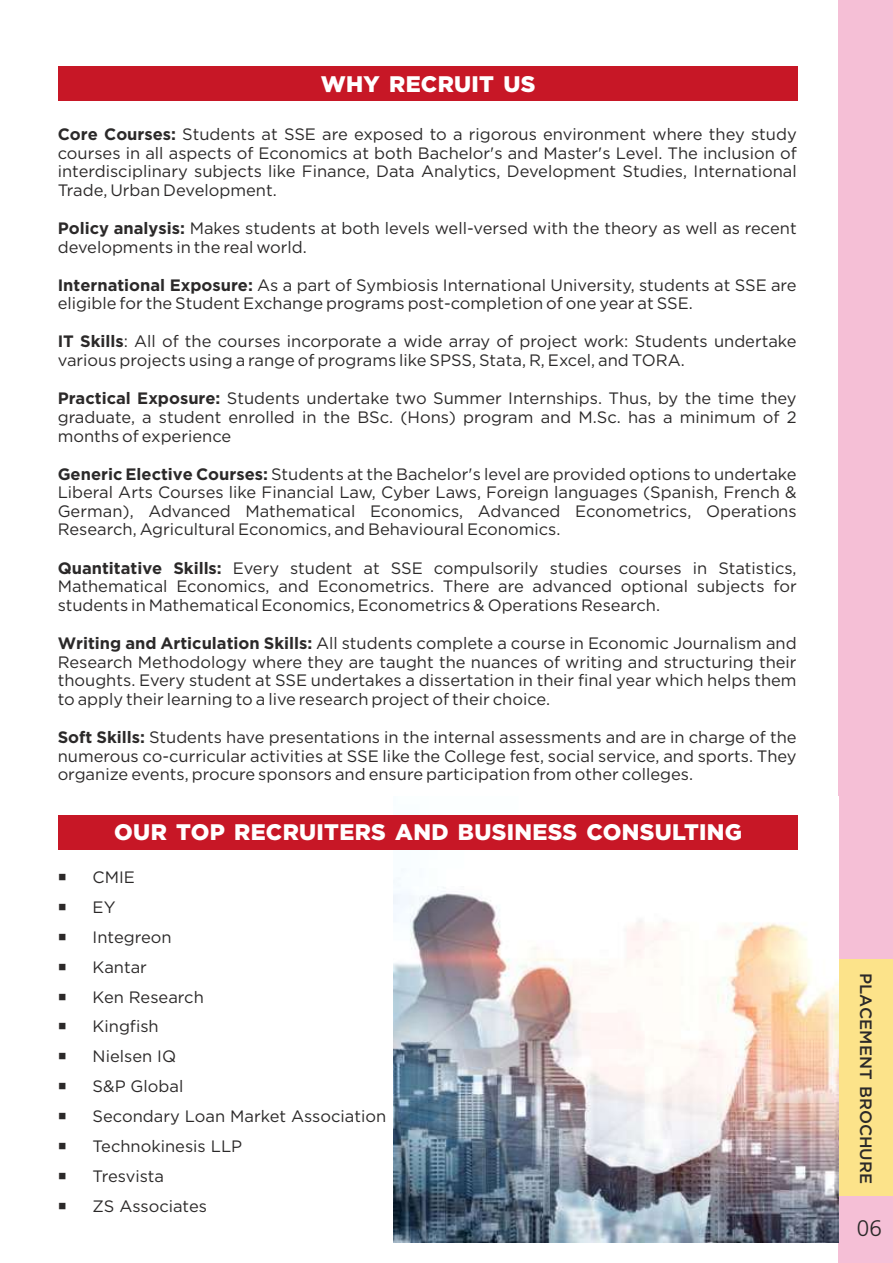
<style>
.page{position:relative;width:893px;height:1263px;background:#fff}
.page>*{position:absolute;margin:0;border:0;box-sizing:border-box;transform-origin:0 0}
.t1{font:900 22.5px "Gotham";letter-spacing:.015em;color:#fff}
.t2{font:22.5px "Bastardus Sans";color:#2b2929}
.t3{font:16.5px/18.6px "Gotham";color:#2b2929;text-align:justify}
.t4{font:500 16.5px "Gotham";color:#2b2929}
.s1{font-weight:700}
</style>
<div class="page">
<div style="left:839px;top:0;width:54px;height:1263px;background:#f5bfd6"></div>
<div style="left:839px;top:960px;width:54px;height:236px;background:#fce38a"></div>
<div style="left:58px;top:66px;width:740px;height:35px;background:#c71726"></div>
<img style="left:394px;top:869px;width:445px;height:373px">
<div style="left:58px;top:815px;width:740px;height:35px;background:#c71726"></div>
<h1 class="t1" style="left:321px;top:74px;width:216px">WHY RECRUIT US</h1>
<p class="t3" style="left:58px;top:126px;width:740px"><span class="s1">Core Courses:</span> Students at SSE are exposed to a rigorous environment where they study courses in all aspects of Economics at both Bachelor's and Master's Level. The inclusion of interdisciplinary subjects like Finance, Data Analytics, Development Studies, International Trade, Urban Development.</p>
<p class="t3" style="left:58px;top:220px;width:740px"><span class="s1">Policy analysis:</span> Makes students at both levels well-versed with the theory as well as recent developments in the real world.</p>
<p class="t3" style="left:58px;top:277px;width:740px"><span class="s1">International Exposure:</span> As a part of Symbiosis International University, students at SSE are eligible for the Student Exchange programs post-completion of one year at SSE.</p>
<p class="t3" style="left:58px;top:333px;width:740px"><span class="s1">IT Skills</span>: All of the courses incorporate a wide array of project work: Students undertake various projects using a range of programs like SPSS, Stata, R, Excel, and TORA.</p>
<p class="t3" style="left:58px;top:390px;width:740px"><span class="s1">Practical Exposure:</span> Students undertake two Summer Internships. Thus, by the time they graduate, a student enrolled in the BSc. (Hons) program and M.Sc. has a minimum of 2 months of experience</p>
<p class="t3" style="left:58px;top:466px;width:740px"><span class="s1">Generic Elective Courses:</span> Students at the Bachelor's level are provided options to undertake Liberal Arts Courses like Financial Law, Cyber Laws, Foreign languages (Spanish, French &amp; German), Advanced Mathematical Economics, Advanced Econometrics, Operations Research, Agricultural Economics, and Behavioural Economics.</p>
<p class="t3" style="left:58px;top:560px;width:740px"><span class="s1">Quantitative Skills:</span> Every student at SSE compulsorily studies courses in Statistics, Mathematical Economics, and Econometrics. There are advanced optional subjects for students in Mathematical Economics, Econometrics &amp; Operations Research.</p>
<p class="t3" style="left:58px;top:635px;width:740px"><span class="s1">Writing and Articulation Skills:</span> All students complete a course in Economic Journalism and Research Methodology where they are taught the nuances of writing and structuring their thoughts. Every student at SSE undertakes a dissertation in their final year which helps them to apply their learning to a live research project of their choice.</p>
<p class="t3" style="left:58px;top:729px;width:740px"><span class="s1">Soft Skills:</span> Students have presentations in the internal assessments and are in charge of the numerous co-curricular activities at SSE like the College fest, social service, and sports. They organize events, procure sponsors and ensure participation from other colleges.</p>
<h1 class="t1" style="left:114px;top:822px;width:629px">OUR TOP RECRUITERS AND BUSINESS CONSULTING</h1>
<p class="t3" style="left:58px;top:869px;width:79px">○ CMIE</p>
<p class="t3" style="left:58px;top:899px;width:59px">○ EY</p>
<p class="t3" style="left:58px;top:929px;width:115px">○ Integreon</p>
<p class="t3" style="left:58px;top:959px;width:91px">○ Kantar</p>
<p class="t3" style="left:58px;top:988px;width:148px">○ Ken Research</p>
<p class="t3" style="left:58px;top:1018px;width:102px">○ Kingfish</p>
<p class="t3" style="left:58px;top:1048px;width:120px">○ Nielsen IQ</p>
<p class="t3" style="left:58px;top:1078px;width:127px">○ S&amp;P Global</p>
<p class="t3" style="left:58px;top:1108px;width:330px">○ Secondary Loan Market Association</p>
<p class="t3" style="left:58px;top:1138px;width:186px">○ Technokinesis LLP</p>
<p class="t3" style="left:58px;top:1168px;width:108px">○ Tresvista</p>
<p class="t3" style="left:58px;top:1198px;width:151px">○ ZS Associates</p>
<p class="t4" style="left:872px;top:973px;width:213px;rotate:90deg">PLACEMENT BROCHURE</p>
<h1 class="t2" style="left:857px;top:1215px;width:27px">06</h1>
</div>
